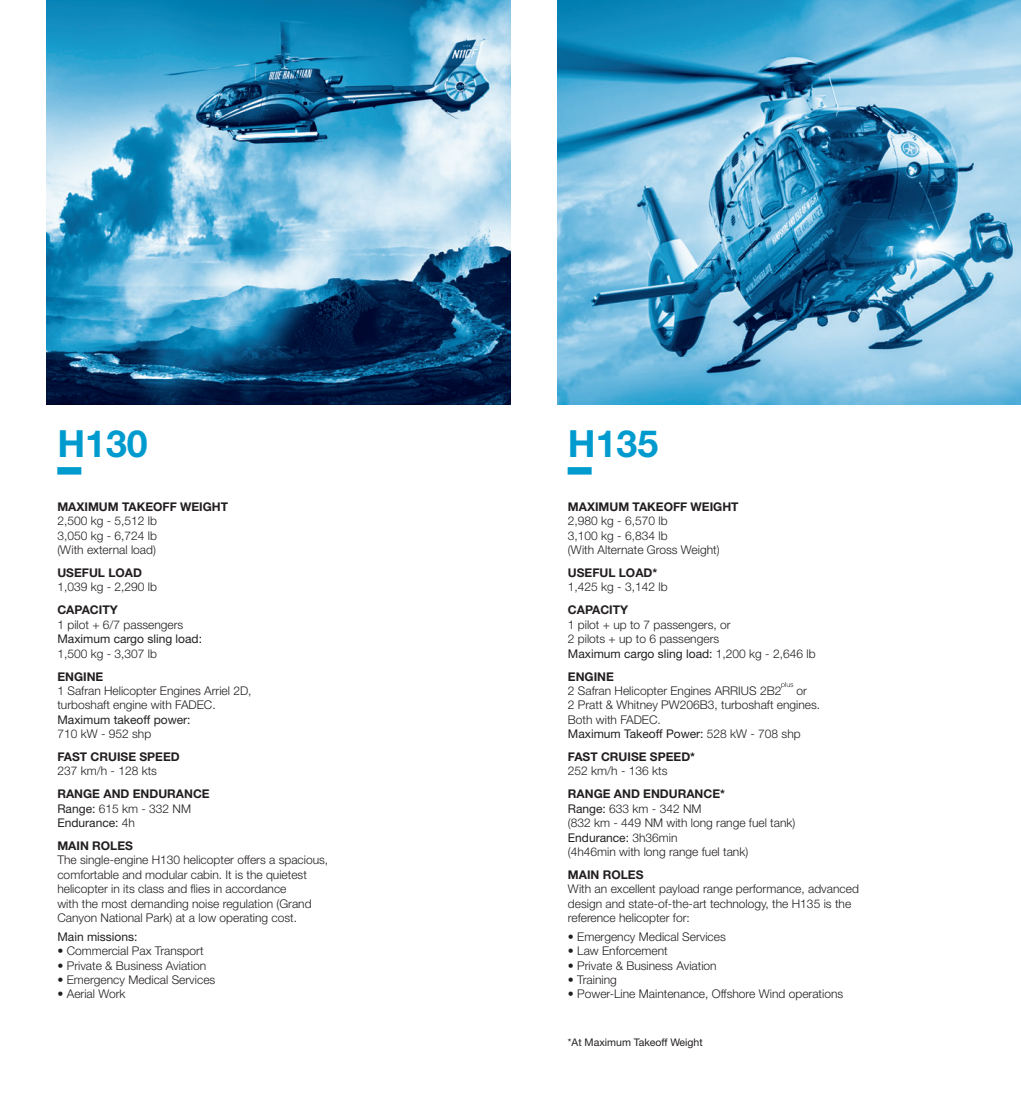
<style>
.page{position:relative;width:1021px;height:1093px;background:#fff}
.page>*{position:absolute;margin:0;border:0;box-sizing:border-box;transform-origin:0 0}
.t1{font:700 37.5px "Helvetica Neue LT Std";color:#009bce}
.t2{font:700 37.5px "Full Stop";color:#009bce}
.t3{font:300 12px/14.4px "Helvetica Neue LT Std";color:#231f20}
.t4{font:700 12px/14.4px "Helvetica Neue LT Std";color:#231f20}
.t5{font:12px "Helvetica Neue LT Std";color:#231f20}
.t6{font:10.5px "Helvetica Neue LT Std";color:#231f20}
.s1{font-weight:400}
.s2{font-weight:300}
.s3{font-weight:700}
</style>
<div class="page">
<img style="left:47px;top:0;width:463px;height:404px">
<img style="left:557px;top:0;width:463px;height:404px">
<svg style="left:781px;top:682px;width:12px;height:6px"></svg>
<h1 class="t1" style="left:57px;top:421px;width:92px">H130</h1>
<h1 class="t2" style="left:57px;top:467px;width:25px">_</h1>
<p class="t4" style="left:57px;top:499px;width:172px">MAXIMUM TAKEOFF WEIGHT</p>
<p class="t3" style="left:57px;top:514px;width:101px;text-align:justify">2,500 kg - 5,512 lb 3,050 kg - 6,724 lb (With external load)</p>
<p class="t4" style="left:57px;top:565px;width:86px">USEFUL LOAD</p>
<p class="t3" style="left:57px;top:580px;width:101px">1,039 kg - 2,290 lb</p>
<p class="t4" style="left:57px;top:603px;width:62px">CAPACITY</p>
<p class="t3" style="left:57px;top:617px;width:127px">1 pilot + 6/7 passengers</p>
<p class="t5" style="left:57px;top:632px;width:146px">Maximum cargo sling load:</p>
<p class="t3" style="left:57px;top:646px;width:101px">1,500 kg - 3,307 lb</p>
<p class="t4" style="left:57px;top:669px;width:47px">ENGINE</p>
<p class="t3" style="left:57px;top:683px;width:196px">1 Safran Helicopter Engines Arriel 2D, turboshaft engine with FADEC.</p>
<p class="t5" style="left:57px;top:712px;width:135px">Maximum takeoff power:</p>
<p class="t3" style="left:57px;top:726px;width:95px">710 kW - 952 shp</p>
<p class="t4" style="left:57px;top:749px;width:124px">FAST CRUISE SPEED</p>
<p class="t3" style="left:57px;top:764px;width:101px">237 km/h - 128 kts</p>
<p class="t4" style="left:57px;top:786px;width:154px">RANGE AND ENDURANCE<br><span class="s1">Range:</span> <span class="s2">615 km - 332 NM<br></span><span class="s1">Endurance:</span> <span class="s2">4h</span></p>
<p class="t4" style="left:57px;top:838px;width:77px">MAIN ROLES</p>
<p class="t3" style="left:57px;top:853px;width:272px">The single-engine H130 helicopter offers a spacious, comfortable and modular cabin. It is the quietest helicopter in its class and flies in accordance<br>with the most demanding noise regulation (Grand Canyon National Park) at a low operating cost.</p>
<p class="t5" style="left:57px;top:929px;width:82px">Main missions:</p>
<p class="t3" style="left:57px;top:943px;width:148px">• Commercial Pax Transport</p>
<p class="t3" style="left:57px;top:958px;width:150px">• Private &amp; Business Aviation</p>
<p class="t3" style="left:57px;top:972px;width:159px">• Emergency Medical Services</p>
<p class="t3" style="left:57px;top:986px;width:70px">• Aerial Work</p>
<h1 class="t1" style="left:568px;top:421px;width:92px">H135</h1>
<h1 class="t2" style="left:568px;top:467px;width:25px">_</h1>
<p class="t4" style="left:568px;top:499px;width:172px">MAXIMUM TAKEOFF WEIGHT</p>
<p class="t3" style="left:568px;top:514px;width:153px">2,980 kg - 6,570 lb<br>3,100 kg - 6,834 lb<br>(With Alternate Gross Weight)</p>
<p class="t4" style="left:568px;top:565px;width:91px">USEFUL LOAD*</p>
<p class="t3" style="left:568px;top:580px;width:101px">1,425 kg - 3,142 lb</p>
<p class="t4" style="left:568px;top:603px;width:62px">CAPACITY</p>
<p class="t3" style="left:568px;top:617px;width:249px">1 pilot + up to 7 passengers, or<br>2 pilots + up to 6 passengers<br><span class="s1">Maximum cargo sling load:</span> 1,200 kg - 2,646 lb</p>
<p class="t4" style="left:568px;top:669px;width:47px">ENGINE</p>
<p class="t3" style="left:568px;top:683px;width:215px">2 Safran Helicopter Engines ARRIUS 2B2</p>
<p class="t3" style="left:568px;top:683px;width:254px;text-indent:229px">or<br>2 Pratt &amp; Whitney PW206B3, turboshaft engines.<br>Both with FADEC.<br><span class="s1">Maximum Takeoff Power:</span> 528 kW - 708 shp</p>
<p class="t4" style="left:568px;top:749px;width:129px">FAST CRUISE SPEED*</p>
<p class="t3" style="left:568px;top:764px;width:101px">252 km/h - 136 kts</p>
<p class="t3" style="left:568px;top:786px;width:229px"><span class="s3">RANGE AND ENDURANCE*<br></span><span class="s1">Range:</span> 633 km - 342 NM<br>(832 km - 449 NM with long range fuel tank)<br><span class="s1">Endurance:</span> 3h36min<br>(4h46min with long range fuel tank)</p>
<p class="t4" style="left:568px;top:867px;width:77px">MAIN ROLES</p>
<p class="t3" style="left:568px;top:881px;width:292px">With an excellent payload range performance, advanced design and state-of-the-art technology, the H135 is the reference helicopter for:</p>
<p class="t3" style="left:568px;top:929px;width:159px">• Emergency Medical Services</p>
<p class="t3" style="left:568px;top:943px;width:101px">• Law Enforcement</p>
<p class="t3" style="left:568px;top:958px;width:150px">• Private &amp; Business Aviation</p>
<p class="t3" style="left:568px;top:972px;width:50px">• Training</p>
<p class="t3" style="left:568px;top:986px;width:277px">• Power-Line Maintenance, Offshore Wind operations</p>
<p class="t6" style="left:568px;top:1036px;width:136px">*At Maximum Takeoff Weight</p>
</div>
